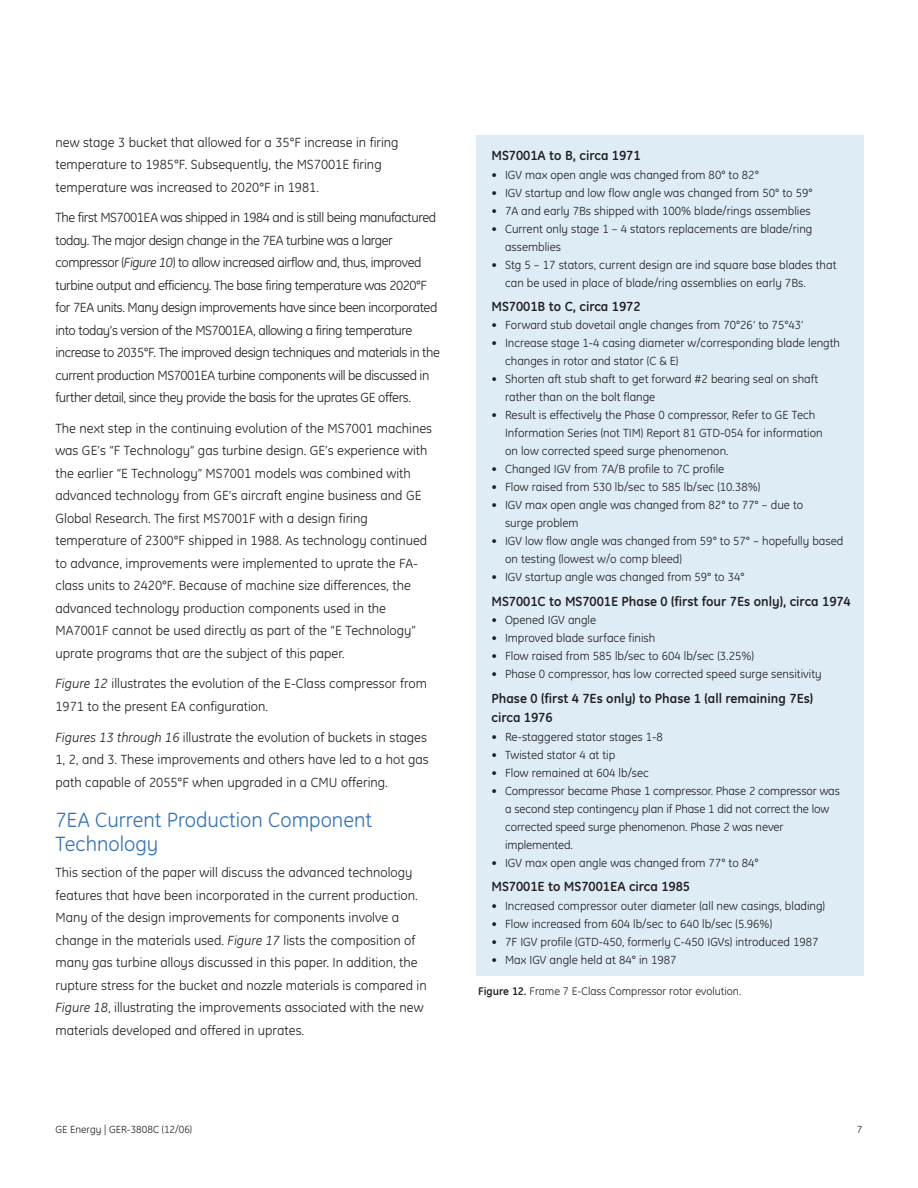
<style>
.page{position:relative;width:918px;height:1188px;background:#fff}
.page>*{position:absolute;margin:0;border:0;box-sizing:border-box;transform-origin:0 0}
.t1{font:21px/24px "GE Inspira";color:#3073ba}
.t2{font:13.5px/22.5px "GE Inspira";color:#231f20}
.t3{font:13.5px/22.5px "GE Inspira";letter-spacing:-.03em;color:#231f20}
.t4{font:700 13.5px/19.5px "GE Inspira";color:#231f20}
.t5{font:12px/18px "GE Inspira";color:#231f20}
.t6{font:11.25px "GE Inspira";color:#231f20}
.t7{font:10.5px "GE Inspira";color:#231f20}
.s1{font-style:italic}
.s2{font-weight:700}
</style>
<div class="page">
<div style="left:477px;top:135px;width:387px;height:840px;background:#deecf6"></div>
<p class="t2" style="left:56px;top:132px;width:345px">new stage 3 bucket that allowed for a 35°F increase in firing temperature to 1985°F. Subsequently, the MS7001E firing temperature was increased to 2020°F in 1981.</p>
<p class="t3" style="left:56px;top:208px;width:386px">The first MS7001EA was shipped in 1984 and is still being manufactured today. The major design change in the 7EA turbine was a larger compressor (<span class="s1">Figure 10</span>) to allow increased airflow and, thus, improved turbine output and efficiency. The base firing temperature was 2020°F for 7EA units. Many design improvements have since been incorporated into today’s version of the MS7001EA, allowing a firing temperature increase to 2035°F. The improved design techniques and materials in the current production MS7001EA turbine components will be discussed in further detail, since they provide the basis for the uprates GE offers.</p>
<p class="t2" style="left:56px;top:418px;width:378px">The next step in the continuing evolution of the MS7001 machines was GE’s “F Technology” gas turbine design. GE’s experience with the earlier “E Technology” MS7001 models was combined with advanced technology from GE’s aircraft engine business and GE Global Research. The first MS7001F with a design firing temperature of 2300°F shipped in 1988. As technology continued to advance, improvements were implemented to uprate the FA&shy;class units to 2420°F. Because of machine size differences, the advanced technology production components used in the MA7001F cannot be used directly as part of the “E Technology” uprate programs that are the subject of this paper.</p>
<p class="t2" style="left:56px;top:674px;width:373px"><span class="s1">Figure 12</span> illustrates the evolution of the E-Class compressor from<br>1971 to the present EA configuration.</p>
<p class="t2" style="left:56px;top:727px;width:375px"><span class="s1">Figures 13 through 16</span> illustrate the evolution of buckets in stages<br>1, 2, and 3. These improvements and others have led to a hot gas path capable of 2055°F when upgraded in a CMU offering.</p>
<h1 class="t1" style="left:56px;top:810px;width:318px">7EA Current Production Component<br>Technology</h1>
<p class="t2" style="left:55px;top:863px;width:373px">This section of the paper will discuss the advanced technology features that have been incorporated in the current production.<br>Many of the design improvements for components involve a change in the materials used. <span class="s1">Figure 17</span> lists the composition of many gas turbine alloys discussed in this paper. In addition, the rupture stress for the bucket and nozzle materials is compared in <span class="s1">Figure 18</span>, illustrating the improvements associated with the new materials developed and offered in uprates.</p>
<p class="t4" style="left:492px;top:147px;width:151px">MS7001A to B, circa 1971</p>
<p class="t5" style="left:492px;top:167px;width:269px">• IGV max open angle was changed from 80° to 82°</p>
<p class="t5" style="left:492px;top:185px;width:323px">• IGV startup and low flow angle was changed from 50° to 59°</p>
<p class="t5" style="left:492px;top:203px;width:321px">• 7A and early 7Bs shipped with 100% blade/rings assemblies</p>
<p class="t5" style="left:505px;top:221px;width:309px;text-indent:-14px">• Current only stage 1 – 4 stators replacements are blade/ring assemblies</p>
<p class="t5" style="left:505px;top:257px;width:333px;text-indent:-14px">• Stg 5 – 17 stators, current design are ind square base blades that can be used in place of blade/ring assemblies on early 7Bs.</p>
<p class="t4" style="left:492px;top:298px;width:150px">MS7001B to C, circa 1972</p>
<p class="t5" style="left:492px;top:318px;width:314px">• Forward stub dovetail angle changes from 70°26’ to 75°43’</p>
<p class="t5" style="left:505px;top:336px;width:337px;text-indent:-14px">• Increase stage 1-4 casing diameter w/corresponding blade length changes in rotor and stator (C &amp; E)</p>
<p class="t5" style="left:505px;top:372px;width:315px;text-indent:-14px">• Shorten aft stub shaft to get forward #2 bearing seal on shaft rather than on the bolt flange</p>
<p class="t5" style="left:505px;top:408px;width:319px;text-indent:-14px">• Result is effectively the Phase 0 compressor, Refer to GE Tech<br>Information Series (not TIM) Report 81 GTD-054 for information on low corrected speed surge phenomenon.</p>
<p class="t5" style="left:492px;top:462px;width:234px">• Changed IGV from 7A/B profile to 7C profile</p>
<p class="t5" style="left:492px;top:480px;width:270px">• Flow raised from 530 lb/sec to 585 lb/sec (10.38%)</p>
<p class="t5" style="left:505px;top:498px;width:300px;text-indent:-14px">• IGV max open angle was changed from 82° to 77° – due to surge problem</p>
<p class="t5" style="left:505px;top:534px;width:340px;text-indent:-14px">• IGV low flow angle was changed from 59° to 57° – hopefully based on testing (lowest w/o comp bleed)</p>
<p class="t5" style="left:492px;top:570px;width:255px">• IGV startup angle was changed from 59° to 34°</p>
<p class="t4" style="left:492px;top:593px;width:361px">MS7001C to MS7001E Phase 0 (first four 7Es only), circa 1974</p>
<p class="t5" style="left:492px;top:612px;width:106px">• Opened IGV angle</p>
<p class="t5" style="left:492px;top:630px;width:165px">• Improved blade surface finish</p>
<p class="t5" style="left:492px;top:648px;width:264px">• Flow raised from 585 lb/sec to 604 lb/sec (3.25%)</p>
<p class="t5" style="left:492px;top:666px;width:332px">• Phase 0 compressor, has low corrected speed surge sensitivity</p>
<p class="t4" style="left:492px;top:690px;width:323px">Phase 0 (first 4 7Es only) to Phase 1 (all remaining 7Es) circa 1976</p>
<p class="t5" style="left:492px;top:729px;width:173px">• Re-staggered stator stages 1-8</p>
<p class="t5" style="left:492px;top:747px;width:125px">• Twisted stator 4 at tip</p>
<p class="t5" style="left:492px;top:765px;width:159px">• Flow remained at 604 lb/sec</p>
<p class="t5" style="left:505px;top:783px;width:336px;text-indent:-14px">• Compressor became Phase 1 compressor. Phase 2 compressor was a second step contingency plan if Phase 1 did not correct the low corrected speed surge phenomenon. Phase 2 was never implemented.</p>
<p class="t5" style="left:492px;top:855px;width:269px">• IGV max open angle was changed from 77° to 84°</p>
<p class="t4" style="left:492px;top:878px;width:200px">MS7001E to MS7001EA circa 1985</p>
<p class="t5" style="left:492px;top:898px;width:335px">• Increased compressor outer diameter (all new casings, blading)</p>
<p class="t5" style="left:492px;top:916px;width:282px">• Flow increased from 604 lb/sec to 640 lb/sec (5.96%)</p>
<p class="t5" style="left:492px;top:934px;width:328px">• 7F IGV profile (GTD-450, formerly C-450 IGVs) introduced 1987</p>
<p class="t5" style="left:492px;top:952px;width:187px">• Max IGV angle held at 84° in 1987</p>
<p class="t6" style="left:478px;top:987px;width:265px"><span class="s2">Figure 12.</span> Frame 7 E-Class Compressor rotor evolution.</p>
<p class="t7" style="left:56px;top:1125px;width:138px">GE Energy | GER-3808C (12/06)</p>
<p class="t7" style="left:857px;top:1125px;width:7px">7</p>
</div>
